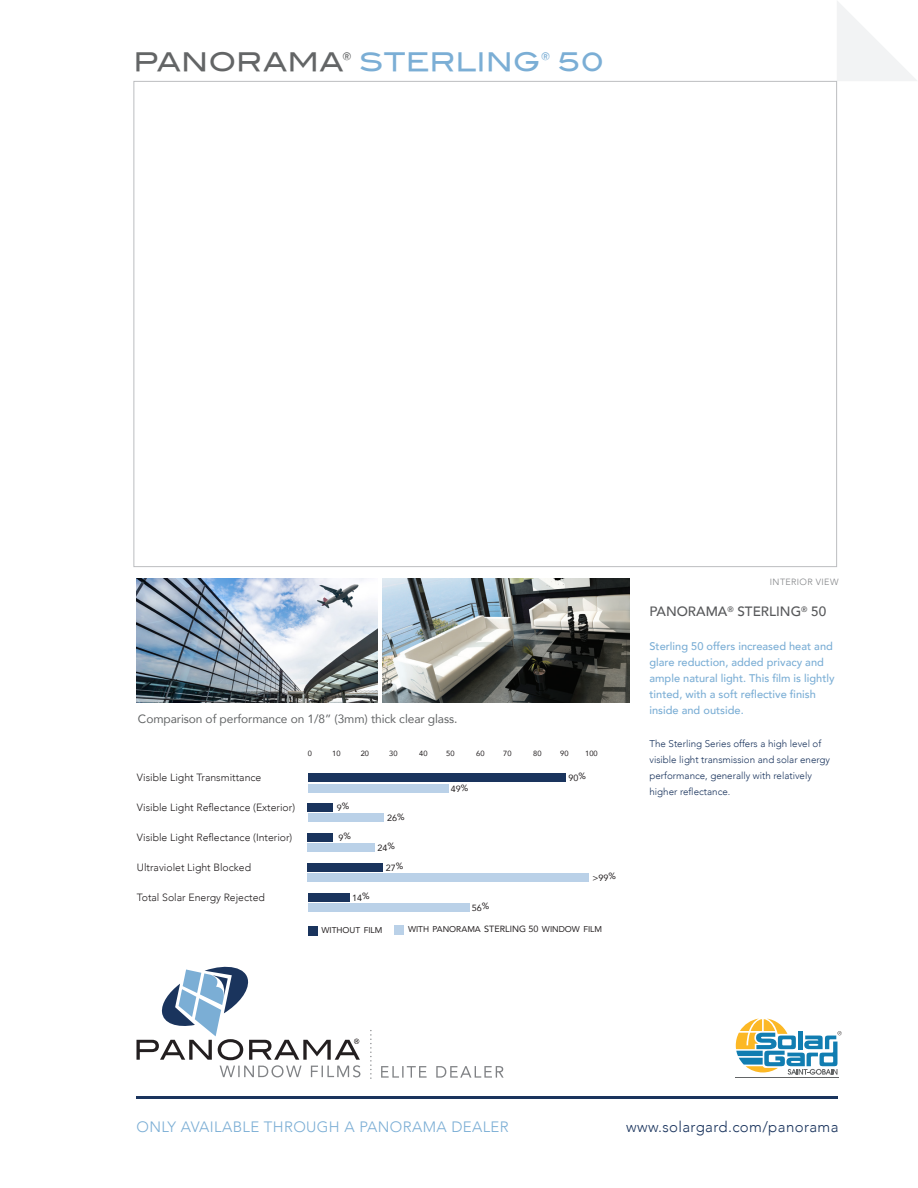
<style>
.page{position:relative;width:918px;height:1188px;background:#fff}
.page>*{position:absolute;margin:0;border:0;box-sizing:border-box;transform-origin:0 0}
.t1{font:25.5px "Blair Md ITCTT Medium";letter-spacing:.01em;color:#7baed5}
.t2{font:300 15px "Avenir LT Com";letter-spacing:.025em;color:#7baed5}
.t3{font:300 15px "Avenir LT Com";letter-spacing:.025em;color:#1a345d}
.t4{font:500 13.5px "Avenir LT Com";color:#57585a}
.t5{font:12px "Avenir LT Com";letter-spacing:-.01em;color:#636566}
.t6{font:500 11.1px/15.9px "Avenir LT Com";color:#7baed5}
.t7{font:300 10.5px "Avenir LT Com";color:#231f20}
.t8{font:300 9.75px/15.9px "Avenir LT Com";color:#1a345d}
.t9{font:9px "Avenir LT Com";color:#231f20}
.t10{font:300 9px "Avenir LT Com";letter-spacing:.04em;color:#808285}
.t11{font:8.4px "Avenir LT Com";color:#231f20}
.t12{font:7.5px "Avenir LT Com";color:#231f20}
.s1{color:#636566}
.s2{font-size:9px}
</style>
<div class="page">
<svg style="left:837px;top:1px;width:80px;height:80px"></svg>
<hr style="left:136px;top:1096px;width:702px;height:3px;background:#1a345d">
<svg style="left:736px;top:1019px;width:106px;height:56px"></svg>
<hr style="left:736px;top:1077px;width:103px;height:1px;background:#636566">
<svg style="left:381px;top:1066px;width:123px;height:12px"></svg>
<svg style="left:136px;top:966px;width:224px;height:111px"></svg>
<svg style="left:370px;top:1030px;width:2px;height:49px"></svg>
<div style="left:308px;top:926px;width:9px;height:10px;background:#1a345d"></div>
<div style="left:308px;top:773px;width:257px;height:8px;background:#1a345d"></div>
<div style="left:308px;top:893px;width:42px;height:8px;background:#1a345d"></div>
<div style="left:308px;top:803px;width:25px;height:8px;background:#1a345d"></div>
<div style="left:308px;top:833px;width:25px;height:8px;background:#1a345d"></div>
<div style="left:308px;top:785px;width:140px;height:8px;background:#bad1e8"></div>
<div style="left:308px;top:843px;width:67px;height:8px;background:#bad1e8"></div>
<div style="left:308px;top:813px;width:76px;height:8px;background:#bad1e8"></div>
<div style="left:308px;top:903px;width:161px;height:8px;background:#bad1e8"></div>
<div style="left:395px;top:925px;width:9px;height:10px;background:#bad1e8"></div>
<img style="left:136px;top:578px;width:242px;height:124px">
<img style="left:382px;top:578px;width:248px;height:124px">
<div style="left:307px;top:863px;width:76px;height:8px;background:#1a345d"></div>
<div style="left:307px;top:873px;width:281px;height:8px;background:#bad1e8"></div>
<p class="t1" style="left:134px;top:46px;width:472px"><span class="s1">PANORAMA®</span> STERLING® 50</p>
<p class="t5" style="left:138px;top:711px;width:321px">Comparison of performance on 1/8” (3mm) thick clear glass.</p>
<p class="t7" style="left:137px;top:771px;width:126px">Visible Light Transmittance</p>
<p class="t7" style="left:137px;top:801px;width:160px">Visible Light Reflectance (Exterior)</p>
<p class="t7" style="left:137px;top:831px;width:157px">Visible Light Reflectance (Interior)</p>
<p class="t7" style="left:137px;top:861px;width:116px">Ultraviolet Light Blocked</p>
<p class="t7" style="left:137px;top:891px;width:130px">Total Solar Energy Rejected</p>
<p class="t12" style="left:308px;top:749px;width:6px">0</p>
<p class="t12" style="left:332px;top:749px;width:10px">10</p>
<p class="t12" style="left:361px;top:749px;width:10px">20</p>
<p class="t12" style="left:389px;top:749px;width:10px">30</p>
<p class="t12" style="left:419px;top:749px;width:10px">40</p>
<p class="t12" style="left:446px;top:749px;width:10px">50</p>
<p class="t12" style="left:476px;top:749px;width:10px">60</p>
<p class="t12" style="left:503px;top:749px;width:10px">70</p>
<p class="t12" style="left:533px;top:749px;width:10px">80</p>
<p class="t12" style="left:560px;top:749px;width:10px">90</p>
<p class="t12" style="left:585px;top:749px;width:14px">100</p>
<p class="t9" style="left:337px;top:801px;width:14px">9%</p>
<p class="t9" style="left:338px;top:831px;width:14px">9%</p>
<p class="t9" style="left:387px;top:813px;width:19px">26%</p>
<p class="t9" style="left:377px;top:842px;width:19px">24%</p>
<p class="t9" style="left:386px;top:862px;width:19px">27%</p>
<p class="t9" style="left:352px;top:892px;width:19px">14%</p>
<p class="t9" style="left:451px;top:783px;width:19px">49%</p>
<p class="t9" style="left:472px;top:902px;width:19px">56%</p>
<p class="t9" style="left:568px;top:772px;width:19px">90%</p>
<p class="t9" style="left:592px;top:872px;width:25px">&gt;99%</p>
<p class="t11" style="left:321px;top:925px;width:62px">WITHOUT FILM</p>
<p class="t11" style="left:408px;top:924px;width:98px">WITH PANORAMA <span class="s2">STERLIN</span></p>
<p class="t11" style="left:519px;top:924px;width:84px"><span class="s2">G 50</span> WINDOW FILM</p>
<p class="t10" style="left:770px;top:577px;width:70px">INTERIOR VIEW</p>
<p class="t4" style="left:649px;top:603px;width:178px">PANORAMA<sup>®</sup> STERLING<sup>®</sup> 50</p>
<p class="t6" style="left:649px;top:638px;width:187px">Sterling 50 offers increased heat and glare reduction, added privacy and ample natural light. This film is lightly tinted, with a soft reflective finish inside and outside.</p>
<p class="t8" style="left:649px;top:736px;width:182px">The Sterling Series offers a high level of visible light transmission and solar energy performance, generally with relatively higher reflectance.</p>
<p class="t2" style="left:136px;top:1118px;width:374px">ONLY AVAILABLE THROUGH A PANORAMA DEALER</p>
<p class="t3" style="left:626px;top:1118px;width:214px">www.solargard.com/panorama</p>
</div>
